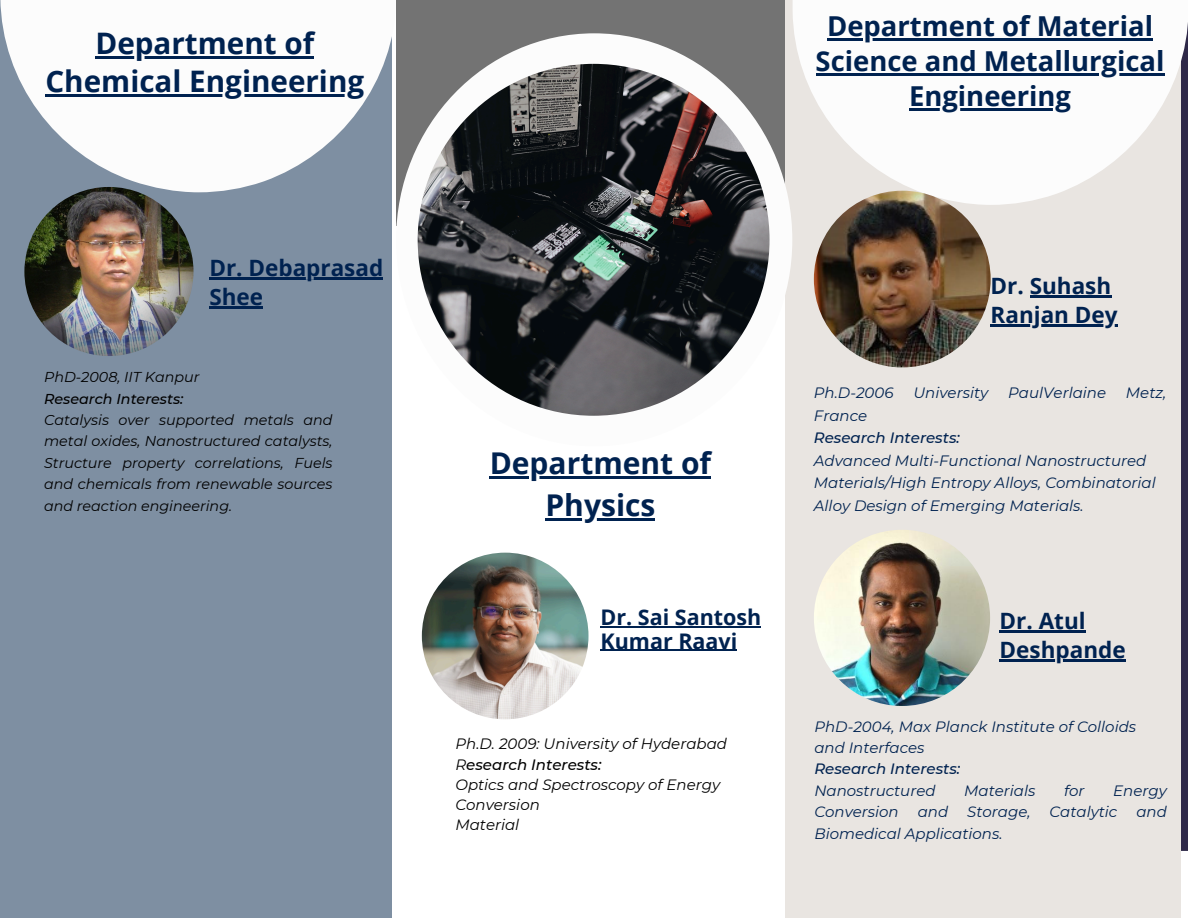
<style>
.page{position:relative;width:1188px;height:918px;background:#fff}
.page>*{position:absolute;margin:0;border:0;box-sizing:border-box;transform-origin:0 0}
.t1{font:700 30px "Open Sans";color:#002250}
.t2{font:700 29.55px "Open Sans";color:#002250}
.t3{font:700 27.45px "Open Sans";color:#002250}
.t4{font:700 22.5px/29.2px "Open Sans";color:#002250}
.t5{font:700 21.45px/23.7px "Open Sans";color:#002250}
.t6{font:italic 15px/22.5px "Montserrat";color:#002250}
.t7{font:italic 15px/20.2px "Montserrat";color:#000}
.t8{font:italic 500 15px "Montserrat";color:#002250}
.t9{font:italic 500 15px "Montserrat";color:#000}
.t10{font:italic 14.25px/21.3px "Montserrat";color:#000;text-align:justify}
.t11{font:italic 500 14.25px "Montserrat";color:#000}
.s1{font-weight:400}
</style>
<div class="page">
<div style="left:396px;top:0;width:405px;height:225px;background:#737373"></div>
<div style="left:785px;top:0;width:396px;height:918px;background:#e9e5e1"></div>
<svg style="left:793px;top:0;width:395px;height:205px;fill:#fcfcfc"></svg>
<div style="left:0;top:0;width:392px;height:918px;background:#7e8fa2"></div>
<img style="left:24px;top:187px;width:170px;height:169px;border-radius:50%">
<svg style="left:0;top:0;width:392px;height:192px;fill:#fcfcfc"></svg>
<img style="left:814px;top:191px;width:177px;height:176px;border-radius:50%">
<img style="left:814px;top:530px;width:176px;height:176px;border-radius:50%">
<div style="left:396px;top:33px;width:396px;height:413px;background:#fcfcfc;border-radius:50%"></div>
<img style="left:422px;top:553px;width:167px;height:166px;border-radius:50%">
<img style="left:418px;top:64px;width:352px;height:352px;border-radius:50%">
<hr style="left:95px;top:56px;width:219px;height:2px;background:#002250">
<hr style="left:45px;top:94px;width:319px;height:2px;background:#002250">
<hr style="left:209px;top:277px;width:174px;height:2px;background:#002250">
<hr style="left:209px;top:306px;width:54px;height:2px;background:#002250">
<hr style="left:827px;top:39px;width:326px;height:2px;background:#002250">
<hr style="left:816px;top:73px;width:349px;height:3px;background:#002250">
<hr style="left:909px;top:108px;width:162px;height:3px;background:#002250">
<hr style="left:1030px;top:295px;width:81px;height:2px;background:#002250">
<hr style="left:991px;top:324px;width:127px;height:3px;background:#002250">
<hr style="left:1000px;top:630px;width:86px;height:3px;background:#002250">
<hr style="left:1000px;top:660px;width:126px;height:2px;background:#002250">
<hr style="left:490px;top:476px;width:221px;height:3px;background:#002250">
<hr style="left:545px;top:518px;width:110px;height:2px;background:#002250">
<hr style="left:601px;top:626px;width:160px;height:1px;background:#002250">
<hr style="left:601px;top:650px;width:136px;height:1px;background:#002250">
<p class="t2" style="left:95px;top:22px;width:220px">Department of</p>
<h1 class="t2" style="left:45px;top:60px;width:320px">Chemical Engineering</h1>
<p class="t4" style="left:209px;top:252px;width:175px">Dr. Debaprasad<br>Shee</p>
<p class="t10" style="left:44px;top:367px;width:157px">PhD-2008, IIT Kanpur</p>
<p class="t11" style="left:44px;top:390px;width:141px">Research Interests:</p>
<p class="t10" style="left:44px;top:409px;width:290px">Catalysis over supported metals and metal oxides, Nanostructured catalysts, Structure property correlations, Fuels and chemicals from renewable sources and reaction engineering.</p>
<h2 class="t3" style="left:827px;top:7px;width:327px">Department of Material</h2>
<p class="t3" style="left:816px;top:42px;width:350px">Science and Metallurgical</p>
<p class="t3" style="left:909px;top:77px;width:163px">Engineering</p>
<p class="t1" style="left:490px;top:442px;width:223px">Department of</p>
<h2 class="t1" style="left:545px;top:484px;width:111px">Physics</h2>
<p class="t5" style="left:601px;top:605px;width:162px">Dr. Sai Santosh<br>Kumar Raavi</p>
<p class="t7" style="left:455px;top:734px;width:273px">Ph.D. 2009: University of Hyderabad</p>
<p class="t9" style="left:455px;top:755px;width:148px"><span class="s1">R</span>esearch Interests:</p>
<p class="t7" style="left:455px;top:774px;width:266px">Optics and Spectroscopy of Energy<br>Conversion</p>
<p class="t7" style="left:455px;top:815px;width:65px">Material</p>
<p class="t4" style="left:991px;top:271px;width:122px">Dr. Suhash</p>
<p class="t4" style="left:991px;top:300px;width:128px">Ranjan Dey</p>
<p class="t6" style="left:814px;top:382px;width:81px">Ph.D-2006</p>
<p class="t6" style="left:913px;top:382px;width:76px">University</p>
<p class="t6" style="left:1008px;top:382px;width:100px">PaulVerlaine</p>
<p class="t6" style="left:1126px;top:382px;width:42px">Metz,</p>
<p class="t6" style="left:814px;top:404px;width:55px">France</p>
<p class="t8" style="left:814px;top:429px;width:148px">Research Interests:</p>
<p class="t6" style="left:814px;top:449px;width:343px">Advanced Multi-Functional Nanostructured<br>Materials/High Entropy Alloys, Combinatorial<br>Alloy Design of Emerging Materials.</p>
<h2 class="t4" style="left:1000px;top:606px;width:88px">Dr. Atul</h2>
<p class="t4" style="left:1000px;top:635px;width:127px">Deshpande</p>
<p class="t6" style="left:814px;top:715px;width:323px">PhD-2004, Max Planck Institute of Colloids</p>
<p class="t6" style="left:814px;top:736px;width:112px">and Interfaces</p>
<p class="t8" style="left:814px;top:760px;width:147px">Research Interests:</p>
<h1 class="t6" style="left:814px;top:779px;width:123px">Nanostructured</h1>
<h1 class="t6" style="left:964px;top:779px;width:73px">Materials</h1>
<h1 class="t6" style="left:1064px;top:779px;width:22px">for</h1>
<h1 class="t6" style="left:1113px;top:779px;width:55px">Energy</h1>
<h1 class="t6" style="left:814px;top:801px;width:86px">Conversion</h1>
<h1 class="t6" style="left:918px;top:801px;width:32px">and</h1>
<h1 class="t6" style="left:967px;top:801px;width:65px">Storage,</h1>
<h1 class="t6" style="left:1050px;top:801px;width:69px">Catalytic</h1>
<h1 class="t6" style="left:1136px;top:801px;width:32px">and</h1>
<h1 class="t6" style="left:814px;top:822px;width:190px">Biomedical Applications.</h1>
</div>
